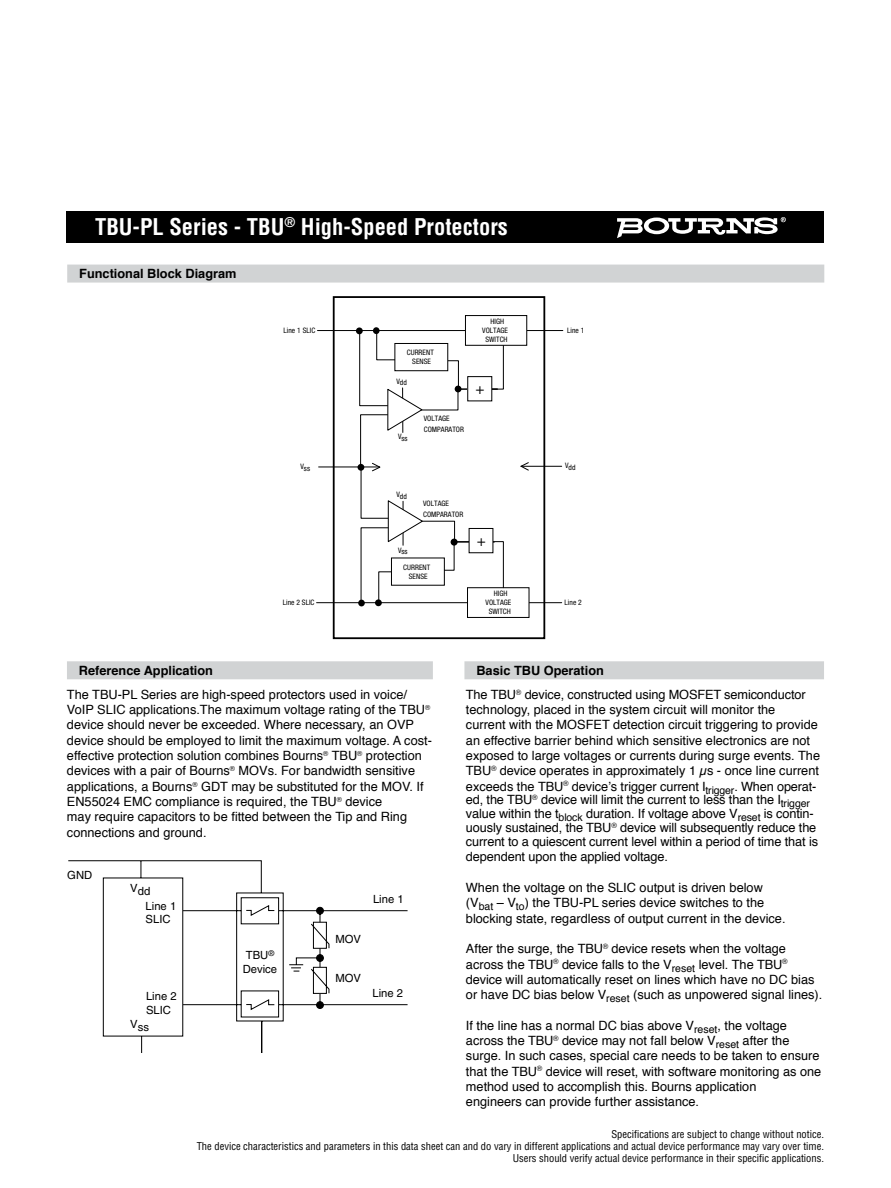
<style>
.page{position:relative;width:891px;height:1188px;background:#fff}
.page>*{position:absolute;margin:0;border:0;box-sizing:border-box;transform-origin:0 0}
.t1{font:700 condensed 22.5px "Helvetica";color:#fff}
.t2{font:condensed 15.15px "Helvetica Neue";color:#000}
.t3{font:12.75px/15.3px "Helvetica";color:#000}
.t4{font:700 12.75px "Helvetica";color:#000}
.t5{font:11.25px/13.5px "Helvetica";color:#000}
.t6{font:condensed 10.5px/12px "Helvetica";color:#000;text-align:right}
.t7{font:condensed 7.5px/9.1px "Helvetica Neue";letter-spacing:.005em;color:#000;text-align:center}
</style>
<div class="page">
<div style="left:67px;top:212px;width:757px;height:31px;background:#000"></div>
<div style="left:67px;top:265px;width:757px;height:18px;background:#d1d3d4"></div>
<div style="left:67px;top:661px;width:366px;height:18px;background:#d1d3d4"></div>
<svg style="left:68px;top:860px;width:340px;height:193px"></svg>
<div style="left:316px;top:1001px;width:8px;height:8px;border:1px solid #000;border-radius:50%"></div>
<svg style="left:310px;top:907px;width:20px;height:101px"></svg>
<svg style="left:245px;top:904px;width:30px;height:107px"></svg>
<div style="left:464px;top:661px;width:360px;height:18px;background:#d1d3d4"></div>
<svg style="left:617px;top:217px;width:169px;height:21px"></svg>
<div style="left:333px;top:296px;width:212px;height:343px;border:2px solid #000"></div>
<hr style="left:317px;top:330px;width:246px;height:1px;background:#000">
<div style="left:465px;top:315px;width:62px;height:30px;background:#fff"></div>
<div style="left:465px;top:315px;width:62px;height:31px;border:1px solid #000"></div>
<div style="left:373px;top:327px;width:7px;height:7px;background:#000;border-radius:50%"></div>
<svg style="left:356px;top:327px;width:7px;height:7px"></svg>
<hr style="left:317px;top:602px;width:245px;height:1px;background:#000">
<div style="left:467px;top:588px;width:62px;height:29px;background:#fff"></div>
<div style="left:467px;top:587px;width:62px;height:31px;border:1px solid #000"></div>
<div style="left:375px;top:599px;width:7px;height:7px;background:#000;border-radius:50%"></div>
<div style="left:358px;top:600px;width:7px;height:6px;background:#000;border-radius:50%"></div>
<svg style="left:318px;top:330px;width:186px;height:273px"></svg>
<hr style="left:521px;top:466px;width:41px;height:1px;background:#000">
<svg style="left:520px;top:462px;width:9px;height:9px"></svg>
<h1 class="t1" style="left:95px;top:213px;width:414px">TBU-PL Series - TBU<sup>®</sup> High-Speed Protectors</h1>
<p class="t4" style="left:79px;top:263px;width:159px">Functional Block Diagram</p>
<p class="t7" style="left:284px;top:326px;width:33px">Line 1 SLIC</p>
<p class="t7" style="left:300px;top:464px;width:11px">Vss</p>
<p class="t7" style="left:407px;top:348px;width:29px">CURRENT<br>SENSE</p>
<p class="t7" style="left:396px;top:378px;width:12px">Vdd</p>
<p class="t7" style="left:398px;top:434px;width:11px">Vss</p>
<p class="t7" style="left:424px;top:413px;width:42px;line-height:10.9px;text-align:left">VOLTAGE<br>COMPARATOR</p>
<p class="t7" style="left:491px;top:317px;width:15px">HIGH</p>
<p class="t7" style="left:482px;top:326px;width:27px">VOLTAGE</p>
<p class="t7" style="left:485px;top:335px;width:24px">SWITCH</p>
<p class="t2" style="left:475px;top:380px;width:11px">+</p>
<p class="t7" style="left:396px;top:491px;width:12px">Vdd</p>
<p class="t7" style="left:398px;top:547px;width:11px">Vss</p>
<p class="t7" style="left:423px;top:498px;width:42px;line-height:10.9px;text-align:left">VOLTAGE<br>COMPARATOR</p>
<p class="t7" style="left:403px;top:562px;width:29px">CURRENT<br>SENSE</p>
<p class="t2" style="left:477px;top:532px;width:11px">+</p>
<p class="t7" style="left:567px;top:326px;width:19px">Line 1</p>
<p class="t7" style="left:565px;top:463px;width:12px">Vdd</p>
<p class="t7" style="left:494px;top:589px;width:15px">HIGH</p>
<p class="t7" style="left:486px;top:598px;width:27px">VOLTAGE</p>
<p class="t7" style="left:489px;top:607px;width:24px">SWITCH</p>
<p class="t7" style="left:283px;top:598px;width:33px">Line 2 SLIC</p>
<p class="t7" style="left:565px;top:598px;width:19px">Line 2</p>
<p class="t4" style="left:79px;top:660px;width:136px">Reference Application</p>
<p class="t3" style="left:67px;top:687px;width:366px">The TBU-PL Series are high-speed protectors used in voice/ VoIP SLIC applications.The maximum voltage rating of the TBU<sup>® </sup>device should never be exceeded. Where necessary, an OVP device should be employed to limit the maximum voltage. A cost&shy;effective protection solution combines Bourns<sup>®</sup> TBU<sup>®</sup> protection devices with a pair of Bourns<sup>®</sup> MOVs. For bandwidth sensitive applications, a Bourns<sup>®</sup> GDT may be substituted for the MOV. If EN55024 EMC compliance is required, the TBU<sup>®</sup> device<br>may require capacitors to be fitted between the Tip and Ring connections and ground.</p>
<p class="t5" style="left:67px;top:868px;width:27px">GND</p>
<p class="t5" style="left:130px;top:885px;width:22px">Vdd</p>
<p class="t5" style="left:146px;top:899px;width:32px">Line 1<br>SLIC</p>
<p class="t5" style="left:146px;top:989px;width:32px">Line 2<br>SLIC</p>
<p class="t5" style="left:130px;top:1021px;width:20px">Vss</p>
<p class="t5" style="left:243px;top:949px;width:36px">TBU<sup>®<br></sup>Device</p>
<p class="t5" style="left:373px;top:892px;width:32px">Line 1</p>
<p class="t5" style="left:335px;top:933px;width:27px">MOV</p>
<p class="t5" style="left:335px;top:972px;width:27px">MOV</p>
<p class="t5" style="left:372px;top:986px;width:32px">Line 2</p>
<p class="t4" style="left:476px;top:660px;width:129px">Basic TBU Operation</p>
<p class="t3" style="left:466px;top:687px;width:356px">The TBU<sup>®</sup> device, constructed using MOSFET semiconductor technology, placed in the system circuit will monitor the<br>current with the MOSFET detection circuit triggering to provide an effective barrier behind which sensitive electronics are not exposed to large voltages or currents during surge events. The TBU<sup>®</sup> device operates in approximately 1 µs - once line current exceeds the TBU<sup>®</sup> device’s trigger current I<sub>trigger</sub>. When operat-</p>
<p class="t3" style="left:466px;top:794px;width:354px;line-height:13.8px">ed, the TBU<sup>®</sup> device will limit the current to less than the I<sub>trigger </sub>value within the t<sub>block</sub> duration. If voltage above V<sub>reset</sub> is contin&shy;uously sustained, the TBU<sup>®</sup> device will subsequently reduce the current to a quiescent current level within a period of time that is</p>
<p class="t3" style="left:466px;top:850px;width:203px">dependent upon the applied voltage.</p>
<p class="t3" style="left:466px;top:880px;width:321px">When the voltage on the SLIC output is driven below (V<sub>bat</sub> – V<sub>to</sub>) the TBU-PL series device switches to the blocking state, regardless of output current in the device.</p>
<p class="t3" style="left:466px;top:941px;width:358px">After the surge, the TBU<sup>®</sup> device resets when the voltage across the TBU<sup>®</sup> device falls to the V<sub>reset</sub> level. The TBU<sup>® </sup>device will automatically reset on lines which have no DC bias or have DC bias below V<sub>reset</sub> (such as unpowered signal lines).</p>
<p class="t3" style="left:466px;top:1018px;width:357px">If the line has a normal DC bias above V<sub>reset</sub>, the voltage across the TBU<sup>®</sup> device may not fall below V<sub>reset</sub> after the surge. In such cases, special care needs to be taken to ensure that the TBU<sup>®</sup> device will reset, with software monitoring as one method used to accomplish this. Bourns application<br>engineers can provide further assistance.</p>
<p class="t6" style="left:197px;top:1128px;width:629px">Specifications are subject to change without notice.<br>The device characteristics and parameters in this data sheet can and do vary in different applications and actual device performance may vary over time.<br>Users should verify actual device performance in their specific applications.</p>
</div>
